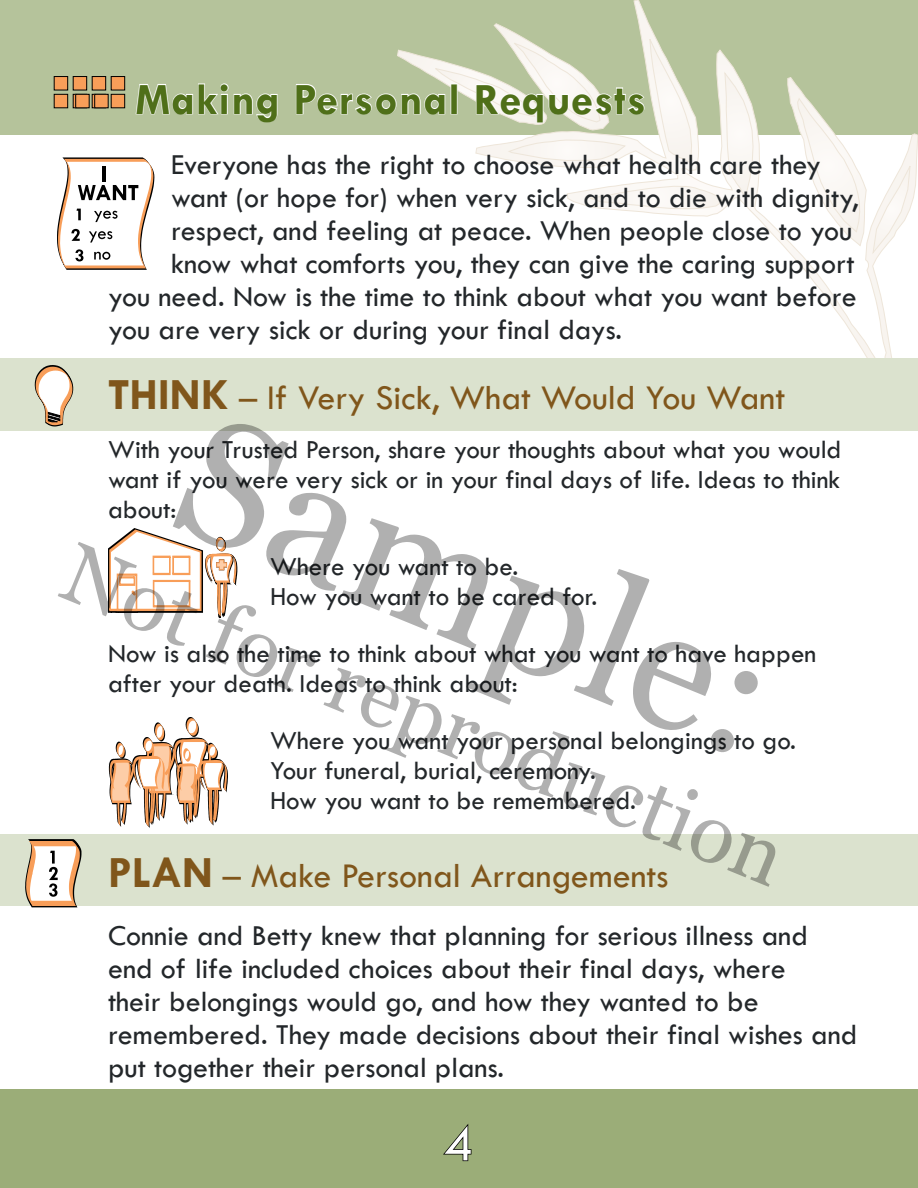
<style>
.page{position:relative;width:918px;height:1188px;background:#fff}
.page>*{position:absolute;margin:0;border:0;box-sizing:border-box;transform-origin:0 0}
.t1{font:174px "Georgia";color:#000}
.t2{font:84px "Georgia";color:#000}
.t3{font:54px "Tw Cen";color:#fff}
.t4{font:700 45px "Tw Cen";letter-spacing:.02em;color:#4f6f19}
.t5{font:36px "Tw Cen";color:#80561b}
.t6{font:30px/33px "Tw Cen";color:#23272a}
.t7{font:27px/30px "Tw Cen";color:#23272a}
.s1{font-weight:700;font-size:45px}
</style>
<div class="page">
<div style="left:0;top:0;width:918px;height:135px;background:#b5c39b"></div>
<div style="left:0;top:1089px;width:918px;height:99px;background:#9bad78"></div>
<svg style="left:443px;top:1124px;width:29px;height:38px"></svg>
<svg style="left:606px;top:0;width:312px;height:358px"></svg>
<svg style="left:873px;top:164px;width:38px;height:89px"></svg>
<svg style="left:787px;top:77px;width:80px;height:169px"></svg>
<div style="left:54px;top:94px;width:14px;height:14px;background:#f89e59"></div>
<div style="left:54px;top:94px;width:14px;height:14px;border:1px solid #000"></div>
<div style="left:111px;top:94px;width:14px;height:14px;background:#f89e59"></div>
<div style="left:111px;top:94px;width:14px;height:14px;border:1px solid #000"></div>
<div style="left:92px;top:77px;width:14px;height:13px;background:#f89e59"></div>
<div style="left:92px;top:76px;width:14px;height:14px;border:1px solid #000"></div>
<div style="left:73px;top:77px;width:14px;height:13px;background:#f89e59"></div>
<div style="left:73px;top:76px;width:14px;height:14px;border:1px solid #000"></div>
<div style="left:54px;top:77px;width:14px;height:13px;background:#f89e59"></div>
<div style="left:54px;top:76px;width:14px;height:14px;border:1px solid #000"></div>
<div style="left:111px;top:77px;width:14px;height:13px;background:#f89e59"></div>
<div style="left:111px;top:76px;width:14px;height:14px;border:1px solid #000"></div>
<div style="left:0;top:358px;width:918px;height:72px;background:#dbe2ce"></div>
<svg style="left:135px;top:83px;width:143px;height:40px"></svg>
<svg style="left:296px;top:23px;width:457px;height:186px"></svg>
<div style="left:76px;top:94px;width:13px;height:14px;background:#f89e59"></div>
<div style="left:75px;top:94px;width:14px;height:14px;border:1px solid #000"></div>
<div style="left:95px;top:94px;width:13px;height:14px;background:#f89e59"></div>
<div style="left:94px;top:94px;width:14px;height:14px;border:1px solid #000"></div>
<svg style="left:57px;top:157px;width:98px;height:113px"></svg>
<div style="left:0;top:834px;width:918px;height:72px;background:#dbe2ce"></div>
<svg style="left:108px;top:528px;width:130px;height:90px"></svg>
<svg style="left:108px;top:717px;width:120px;height:111px"></svg>
<svg style="left:35px;top:365px;width:38px;height:61px"></svg>
<svg style="left:25px;top:839px;width:57px;height:68px;background:#dac5b2"></svg>
<h3 class="t4" style="left:135px;top:72px;width:512px">Making Personal Requests</h3>
<p class="t6" style="left:171px;top:148px;width:652px">Everyone has the right to choose what health care they</p>
<p class="t6" style="left:171px;top:181px;width:689px">want (or hope for) when very sick, and to die with dignity,</p>
<p class="t6" style="left:171px;top:214px;width:683px">respect, and feeling at peace. When people close to you</p>
<p class="t6" style="left:171px;top:247px;width:685px">know what comforts you, they can give the caring support</p>
<p class="t6" style="left:108px;top:280px;width:750px">you need. Now is the time to think about what you want before</p>
<p class="t6" style="left:108px;top:313px;width:516px">you are very sick or during your final days.</p>
<p class="t5" style="left:108px;top:376px;width:679px"><span class="s1">THINK</span> – If Very Sick, What Would You Want</p>
<p class="t7" style="left:108px;top:435px;width:735px;text-align:justify">With your Trusted Person, share your thoughts about what you would want if you were very sick or in your final days of life. Ideas to think about:</p>
<p class="t7" style="left:270px;top:551px;width:329px">Where you want to be.<br>How you want to be cared for.</p>
<p class="t7" style="left:108px;top:638px;width:710px">Now is also the time to think about what you want to have happen after your death. Ideas to think about:</p>
<p class="t7" style="left:270px;top:725px;width:528px">Where you want your personal belongings to go.<br>Your funeral, burial, ceremony.<br>How you want to be remembered.</p>
<h1 class="t1" style="left:226px;top:371px;width:628px;rotate:22deg">Sample:</h1>
<h2 class="t2" style="left:85px;top:523px;width:774px;rotate:22deg">Not for reproduction</h2>
<p class="t5" style="left:108px;top:854px;width:562px"><span class="s1">PLAN</span> – Make Personal Arrangements</p>
<p class="t6" style="left:108px;top:919px;width:751px">Connie and Betty knew that planning for serious illness and end of life included choices about their final days, where<br>their belongings would go, and how they wanted to be remembered. They made decisions about their final wishes and put together their personal plans.</p>
<h3 class="t3" style="left:444px;top:1111px;width:31px">4</h3>
</div>
